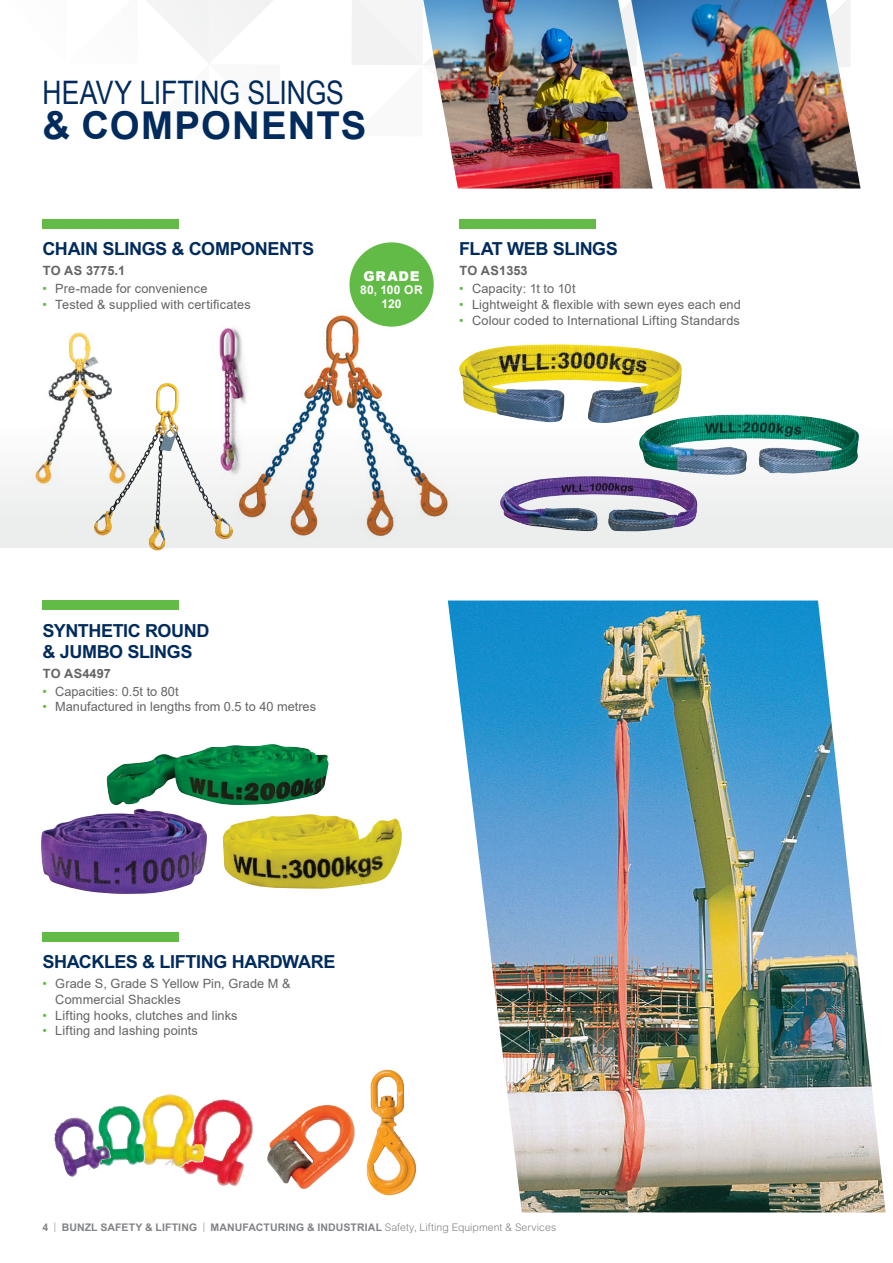
<style>
.page{position:relative;width:893px;height:1263px;background:#fff}
.page>*{position:absolute;margin:0;border:0;box-sizing:border-box;transform-origin:0 0}
.t1{font:700 38.4px "Arial";letter-spacing:.03em;color:#002b5c}
.t2{font:32.4px "Arial Narrow";letter-spacing:-.005em;color:#002b5c}
.t3{font:700 18px/21px "Arial MT Std";letter-spacing:-.02em;color:#002b5c}
.t4{font:900 13.5px "Arial";letter-spacing:.055em;color:#fff}
.t5{font:12.75px/15.8px "Arial";letter-spacing:.01em;color:#636466}
.t6{font:700 12.75px "Arial";color:#636466}
.t7{font:700 12px/13.5px "Arial";letter-spacing:.02em;color:#fff;text-align:center}
.t8{font:700 10.5px "Arial MT Std";letter-spacing:.01em;color:#808285}
.s1{color:#62bb46}
.s2{font-weight:300}
</style>
<div class="page">
<div style="left:352px;top:0;width:70px;height:65px;background:#f2f2f2"></div>
<svg style="left:150px;top:0;width:123px;height:63px"></svg>
<div style="left:0;top:392px;width:893px;height:155px;background:linear-gradient(to bottom,#fffffe,#e8e9e9)"></div>
<div style="left:43px;top:219px;width:136px;height:9px;background:#62bb46"></div>
<img style="left:213px;top:327px;width:20px;height:155px">
<img style="left:21px;top:332px;width:89px;height:162px">
<img style="left:94px;top:383px;width:74px;height:153px">
<img style="left:233px;top:311px;width:217px;height:234px">
<div style="left:459px;top:219px;width:136px;height:9px;background:#62bb46"></div>
<div style="left:349px;top:242px;width:85px;height:85px;background:#62bb46;border-radius:50%"></div>
<img style="left:41px;top:809px;width:166px;height:85px">
<img style="left:223px;top:814px;width:179px;height:75px">
<div style="left:43px;top:600px;width:136px;height:10px;background:#62bb46"></div>
<img style="left:107px;top:744px;width:221px;height:62px">
<img style="left:423px;top:0;width:208px;height:188px">
<img style="left:631px;top:0;width:230px;height:188px">
<img style="left:639px;top:415px;width:220px;height:60px">
<img style="left:458px;top:344px;width:224px;height:80px">
<img style="left:500px;top:476px;width:197px;height:56px">
<div style="left:43px;top:932px;width:136px;height:9px;background:#62bb46"></div>
<img style="left:182px;top:1099px;width:71px;height:88px">
<img style="left:146px;top:1094px;width:60px;height:74px">
<img style="left:101px;top:1106px;width:45px;height:59px">
<img style="left:54px;top:1117px;width:57px;height:60px">
<img style="left:267px;top:1105px;width:88px;height:84px">
<img style="left:366px;top:1069px;width:51px;height:127px">
<img style="left:448px;top:600px;width:438px;height:612px">
<h2 class="t2" style="left:43px;top:69px;width:303px">HEAVY LIFTING SLINGS</h2>
<h1 class="t1" style="left:43px;top:99px;width:326px">&amp; COMPONENTS</h1>
<h3 class="t3" style="left:43px;top:238px;width:273px">CHAIN SLINGS &amp; COMPONENTS</h3>
<p class="t6" style="left:43px;top:262px;width:84px">TO AS 3775.1</p>
<p class="t5" style="left:43px;top:281px;width:166px"><span class="s1">•</span> Pre-made for convenience</p>
<p class="t5" style="left:43px;top:296px;width:210px"><span class="s1">•</span> Tested &amp; supplied with certificates</p>
<p class="t4" style="left:364px;top:266px;width:57px">GRADE</p>
<p class="t7" style="left:360px;top:283px;width:64px">80, 100 OR<br>120</p>
<h3 class="t3" style="left:459px;top:238px;width:160px">FLAT WEB SLINGS</h3>
<p class="t6" style="left:459px;top:262px;width:70px">TO AS1353</p>
<p class="t5" style="left:459px;top:281px;width:118px"><span class="s1">•</span> Capacity: 1t to 10t</p>
<p class="t5" style="left:459px;top:296px;width:283px"><span class="s1">•</span> Lightweight &amp; flexible with sewn eyes each end</p>
<p class="t5" style="left:459px;top:312px;width:282px"><span class="s1">•</span> Colour coded to International Lifting Standards</p>
<h3 class="t3" style="left:43px;top:620px;width:168px">SYNTHETIC ROUND &amp; JUMBO SLINGS</h3>
<p class="t6" style="left:43px;top:664px;width:70px">TO AS4497</p>
<p class="t5" style="left:43px;top:683px;width:138px"><span class="s1">•</span> Capacities: 0.5t to 80t</p>
<p class="t5" style="left:43px;top:699px;width:275px"><span class="s1">•</span> Manufactured in lengths from 0.5 to 40 metres</p>
<h3 class="t3" style="left:43px;top:951px;width:295px">SHACKLES &amp; LIFTING HARDWARE</h3>
<p class="t5" style="left:55px;top:976px;width:237px;text-indent:-13px"><span class="s1">•</span> Grade S, Grade S Yellow Pin, Grade M &amp;<br>Commercial Shackles</p>
<p class="t5" style="left:43px;top:1007px;width:197px"><span class="s1">•</span> Lifting hooks, clutches and links</p>
<p class="t5" style="left:43px;top:1023px;width:157px"><span class="s1">•</span> Lifting and lashing points</p>
<p class="t8" style="left:43px;top:1221px;width:515px">4 <span class="s2">|</span> BUNZL SAFETY &amp; LIFTING <span class="s2">|</span> MANUFACTURING &amp; INDUSTRIAL <span class="s2">Safety, Lifting Equipment &amp; Services</span></p>
</div>
